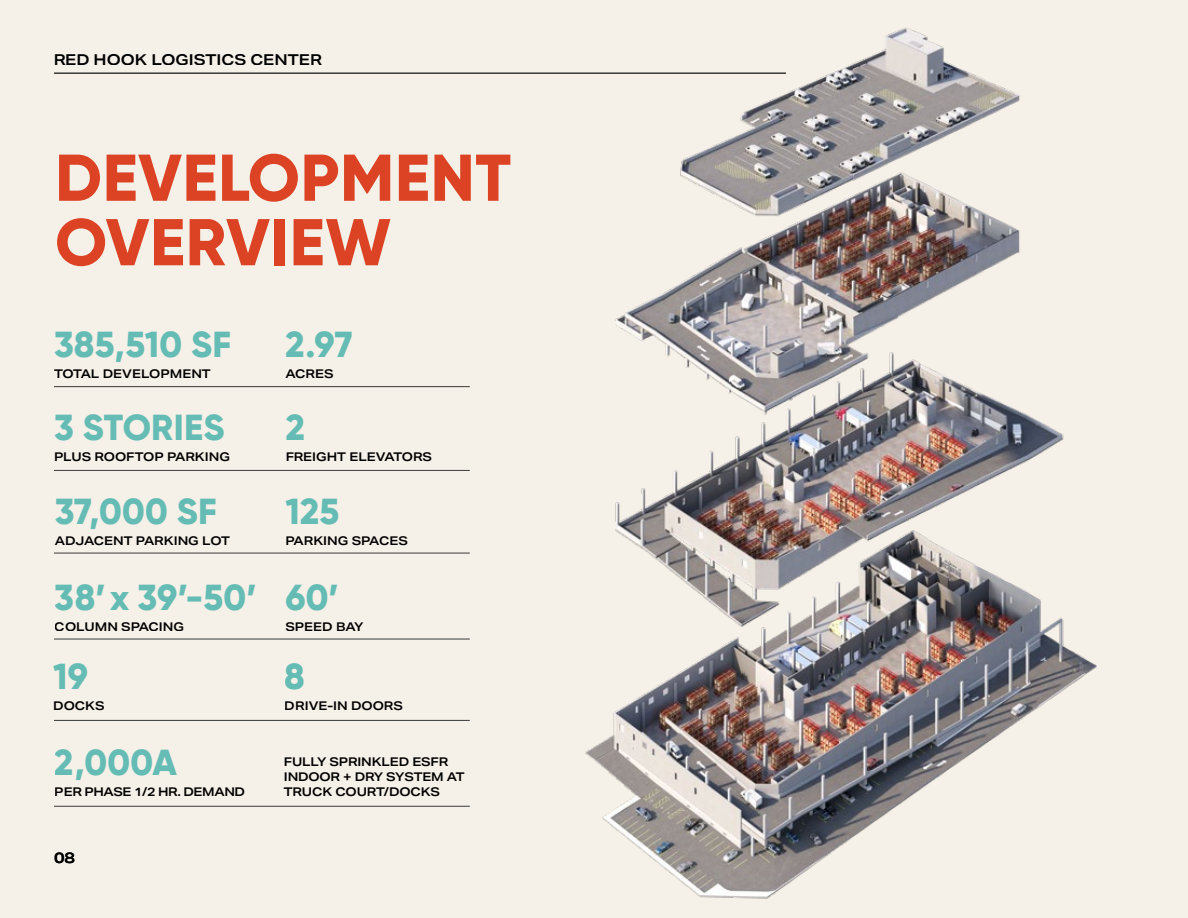
<style>
.page{position:relative;width:1188px;height:918px;background:#f6f1e8}
.page>*{position:absolute;margin:0;border:0;box-sizing:border-box;transform-origin:0 0}
.t1{font:800 66px/64.5px "Gilroy";letter-spacing:.01em;color:#db4324}
.t2{font:800 36px "Gilroy";letter-spacing:.005em;color:#68c7c7}
.t3{font:600 15px "Aktiv Grotesk Ex";color:#000}
.t4{font:600 12px/15px "Aktiv Grotesk Ex";letter-spacing:-.005em;color:#000}
.t5{font:600 12px "Aktiv Grotesk Ex";letter-spacing:-.03em;color:#000}
</style>
<div class="page">
<img style="left:585px;top:27px;width:512px;height:872px">
<hr style="left:54px;top:72px;width:732px;height:2px;background:#373936">
<hr style="left:54px;top:386px;width:416px;height:1px;background:#373936">
<hr style="left:54px;top:553px;width:416px;height:1px;background:#373936">
<hr style="left:54px;top:470px;width:416px;height:1px;background:#373936">
<hr style="left:54px;top:639px;width:416px;height:1px;background:#373936">
<hr style="left:54px;top:720px;width:416px;height:1px;background:#373936">
<hr style="left:54px;top:806px;width:416px;height:1px;background:#373936">
<p class="t3" style="left:53px;top:51px;width:270px">RED HOOK LOGISTICS CENTER</p>
<h1 class="t1" style="left:55px;top:145px;width:457px">DEVELOPMENT<br>OVERVIEW</h1>
<h2 class="t2" style="left:54px;top:322px;width:179px">385,510 SF</h2>
<p class="t4" style="left:54px;top:367px;width:158px">TOTAL DEVELOPMENT</p>
<h2 class="t2" style="left:54px;top:405px;width:172px">3 STORIES</h2>
<p class="t4" style="left:54px;top:450px;width:177px">PLUS ROOFTOP PARKING</p>
<h2 class="t2" style="left:55px;top:489px;width:164px">37,000 SF</h2>
<p class="t4" style="left:55px;top:533px;width:177px">ADJACENT PARKING LOT</p>
<h2 class="t2" style="left:55px;top:574px;width:204px">38’ x 39’-50’</h2>
<p class="t4" style="left:55px;top:619px;width:131px">COLUMN SPACING</p>
<h2 class="t2" style="left:53px;top:654px;width:36px">19</h2>
<p class="t4" style="left:53px;top:699px;width:53px">DOCKS</p>
<h2 class="t2" style="left:55px;top:740px;width:124px">2,000A</h2>
<p class="t5" style="left:55px;top:785px;width:192px">PER PHASE 1/2 HR. DEMAND</p>
<p class="t3" style="left:54px;top:849px;width:22px">08</p>
<h2 class="t2" style="left:286px;top:322px;width:68px">2.97</h2>
<p class="t4" style="left:286px;top:367px;width:49px">ACRES</p>
<h2 class="t2" style="left:286px;top:405px;width:21px">2</h2>
<p class="t4" style="left:286px;top:450px;width:148px">FREIGHT ELEVATORS</p>
<h2 class="t2" style="left:286px;top:489px;width:55px">125</h2>
<p class="t4" style="left:286px;top:533px;width:124px">PARKING SPACES</p>
<h2 class="t2" style="left:286px;top:574px;width:55px">60’</h2>
<p class="t4" style="left:286px;top:619px;width:80px">SPEED BAY</p>
<h2 class="t2" style="left:285px;top:654px;width:22px">8</h2>
<p class="t4" style="left:285px;top:699px;width:120px">DRIVE-IN DOORS</p>
<p class="t4" style="left:284px;top:754px;width:182px">FULLY SPRINKLED ESFR<br>INDOOR + DRY SYSTEM AT<br>TRUCK COURT/DOCKS</p>
</div>
